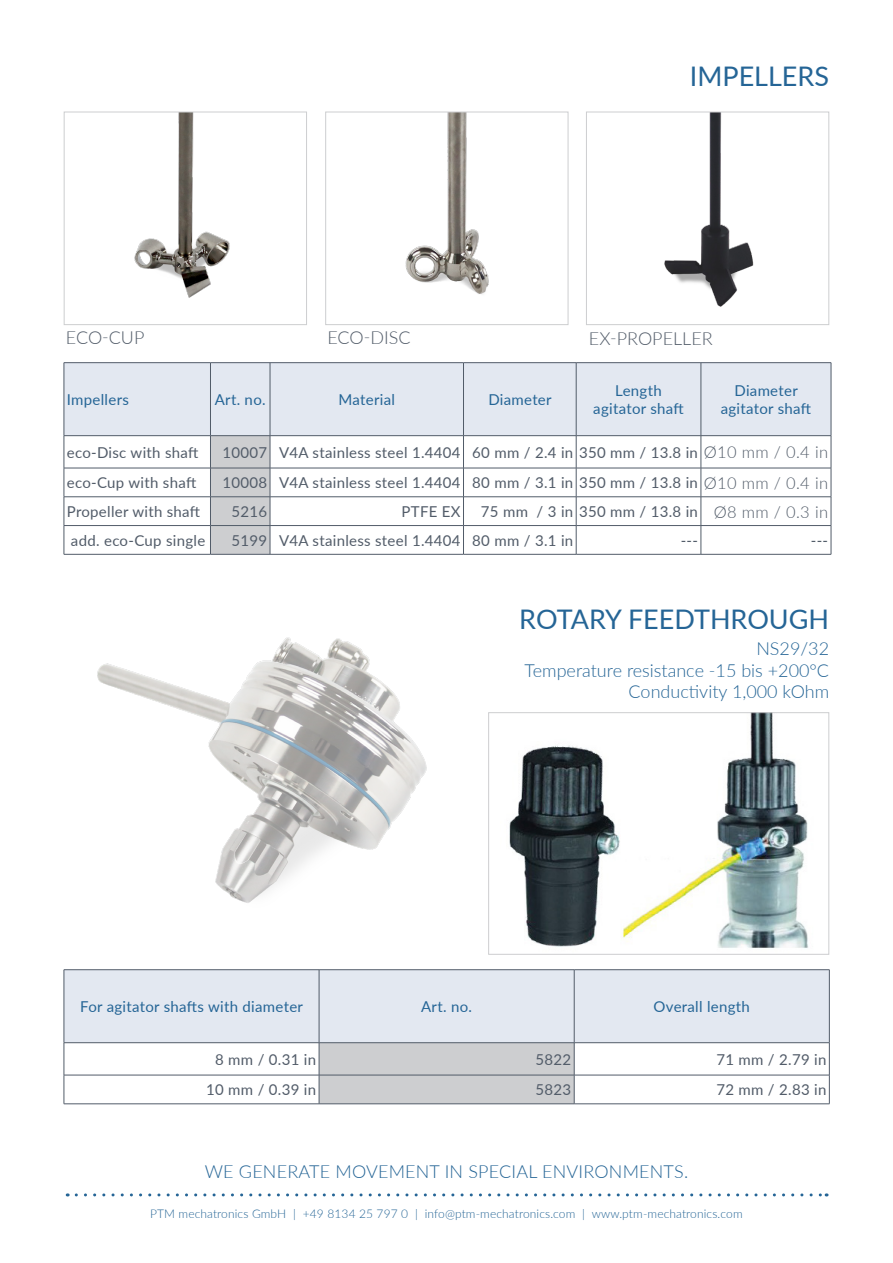
<style>
.page{position:relative;width:893px;height:1263px;background:#fff}
.page>*{position:absolute;margin:0;border:0;box-sizing:border-box;transform-origin:0 0}
.t1{font:27px "Lato";color:#256596}
.t2{font:300 18px "Lato";color:#256596}
.t3{font:300 18px "Lato";color:#525c69}
.Absatzformat_2{font:300 16.5px "Lato";color:#525c69}
.Absatzformat_2-2{font:15px "Lato";letter-spacing:.02em;color:#525c69}
.Absatzformat_2-3{font:15px "Lato";letter-spacing:.02em;color:#256596}
.t4{font:300 12px "Lato";letter-spacing:.01em;color:#256596}
.s1{font-weight:300;font-size:16.5px}
</style>
<div class="page">
<img style="left:134px;top:114px;width:96px;height:184px">
<div style="left:64px;top:112px;width:243px;height:213px;border:1px solid #cdced0"></div>
<img style="left:405px;top:114px;width:84px;height:180px">
<div style="left:325px;top:112px;width:243px;height:213px;border:1px solid #cdced0"></div>
<img style="left:664px;top:114px;width:90px;height:193px">
<div style="left:586px;top:112px;width:243px;height:213px;border:1px solid #cdced0"></div>
<img style="left:537px;top:714px;width:271px;height:234px">
<div style="left:488px;top:712px;width:341px;height:243px;border:1px solid #cdced0"></div>
<div style="left:65px;top:363px;width:766px;height:72px;background:#e3e8f1"></div>
<hr style="left:64px;top:436px;width:1px;height:32px;background:#525c69">
<hr style="left:463px;top:436px;width:1px;height:32px;background:#525c69">
<hr style="left:576px;top:436px;width:1px;height:32px;background:#525c69">
<hr style="left:701px;top:436px;width:1px;height:32px;background:#525c69">
<hr style="left:831px;top:436px;width:1px;height:32px;background:#525c69">
<hr style="left:64px;top:468px;width:146px;height:1px;background:#525c69">
<hr style="left:270px;top:468px;width:193px;height:1px;background:#525c69">
<hr style="left:463px;top:468px;width:113px;height:1px;background:#525c69">
<hr style="left:576px;top:468px;width:125px;height:1px;background:#525c69">
<hr style="left:701px;top:468px;width:130px;height:1px;background:#525c69">
<hr style="left:64px;top:496px;width:146px;height:1px;background:#525c69">
<hr style="left:270px;top:496px;width:193px;height:1px;background:#525c69">
<hr style="left:463px;top:496px;width:113px;height:1px;background:#525c69">
<hr style="left:576px;top:496px;width:125px;height:1px;background:#525c69">
<hr style="left:701px;top:496px;width:130px;height:1px;background:#525c69">
<hr style="left:64px;top:525px;width:146px;height:1px;background:#525c69">
<svg style="left:64px;top:468px;width:1px;height:86px"></svg>
<hr style="left:270px;top:525px;width:193px;height:1px;background:#525c69">
<svg style="left:210px;top:436px;width:61px;height:118px;background:#c5c7ca"></svg>
<hr style="left:463px;top:525px;width:113px;height:1px;background:#525c69">
<svg style="left:463px;top:468px;width:1px;height:86px"></svg>
<hr style="left:576px;top:525px;width:125px;height:1px;background:#525c69">
<svg style="left:576px;top:468px;width:1px;height:86px"></svg>
<hr style="left:701px;top:525px;width:130px;height:1px;background:#525c69">
<svg style="left:701px;top:468px;width:1px;height:86px"></svg>
<svg style="left:831px;top:468px;width:1px;height:86px"></svg>
<hr style="left:64px;top:554px;width:146px;height:1px;background:#525c69">
<hr style="left:210px;top:554px;width:60px;height:1px;background:#525c69">
<hr style="left:270px;top:554px;width:193px;height:1px;background:#525c69">
<hr style="left:463px;top:554px;width:113px;height:1px;background:#525c69">
<hr style="left:576px;top:554px;width:125px;height:1px;background:#525c69">
<hr style="left:701px;top:554px;width:130px;height:1px;background:#525c69">
<hr style="left:64px;top:362px;width:146px;height:1px;background:#525c69">
<hr style="left:64px;top:363px;width:1px;height:72px;background:#525c69">
<hr style="left:210px;top:362px;width:60px;height:1px;background:#525c69">
<hr style="left:210px;top:363px;width:1px;height:72px;background:#525c69">
<hr style="left:270px;top:362px;width:193px;height:1px;background:#525c69">
<hr style="left:270px;top:363px;width:1px;height:72px;background:#525c69">
<hr style="left:463px;top:362px;width:113px;height:1px;background:#525c69">
<hr style="left:463px;top:363px;width:1px;height:72px;background:#525c69">
<hr style="left:576px;top:362px;width:125px;height:1px;background:#525c69">
<hr style="left:576px;top:363px;width:1px;height:72px;background:#525c69">
<hr style="left:701px;top:362px;width:130px;height:1px;background:#525c69">
<hr style="left:701px;top:363px;width:1px;height:72px;background:#525c69">
<hr style="left:831px;top:363px;width:1px;height:72px;background:#525c69">
<hr style="left:64px;top:435px;width:146px;height:1px;background:#525c69">
<hr style="left:210px;top:435px;width:60px;height:1px;background:#525c69">
<hr style="left:270px;top:435px;width:193px;height:1px;background:#525c69">
<hr style="left:463px;top:435px;width:113px;height:1px;background:#525c69">
<hr style="left:576px;top:435px;width:125px;height:1px;background:#525c69">
<hr style="left:701px;top:435px;width:130px;height:1px;background:#525c69">
<div style="left:65px;top:970px;width:764px;height:72px;background:#e3e8f1"></div>
<hr style="left:64px;top:1043px;width:1px;height:32px;background:#525c69">
<hr style="left:829px;top:1043px;width:1px;height:32px;background:#525c69">
<hr style="left:64px;top:1075px;width:255px;height:1px;background:#525c69">
<svg style="left:64px;top:1075px;width:1px;height:28px"></svg>
<hr style="left:574px;top:1075px;width:255px;height:1px;background:#525c69">
<div style="left:319px;top:1043px;width:256px;height:60px;background:#cdced0"></div>
<svg style="left:829px;top:1075px;width:1px;height:29px"></svg>
<hr style="left:64px;top:1103px;width:255px;height:1px;background:#525c69">
<hr style="left:319px;top:1103px;width:255px;height:1px;background:#525c69">
<hr style="left:574px;top:1103px;width:255px;height:1px;background:#525c69">
<hr style="left:64px;top:969px;width:255px;height:1px;background:#525c69">
<hr style="left:64px;top:970px;width:1px;height:72px;background:#525c69">
<hr style="left:319px;top:969px;width:255px;height:1px;background:#525c69">
<hr style="left:319px;top:970px;width:1px;height:72px;background:#525c69">
<hr style="left:574px;top:969px;width:255px;height:1px;background:#525c69">
<hr style="left:574px;top:970px;width:1px;height:72px;background:#525c69">
<hr style="left:829px;top:970px;width:1px;height:72px;background:#525c69">
<hr style="left:64px;top:1042px;width:255px;height:1px;background:#525c69">
<hr style="left:319px;top:1042px;width:255px;height:1px;background:#525c69">
<hr style="left:574px;top:1042px;width:255px;height:1px;background:#525c69">
<img style="left:97px;top:637px;width:473px;height:306px">
<svg style="left:76px;top:1193px;width:751px;height:3px"></svg>
<p class="t1" style="left:690px;top:56px;width:141px">IMPELLERS</p>
<p class="t3" style="left:66px;top:325px;width:80px">ECO-CUP</p>
<p class="t3" style="left:327px;top:325px;width:85px">ECO-DISC</p>
<p class="t3" style="left:589px;top:326px;width:125px">EX-PROPELLER</p>
<p class="Absatzformat_2-3" style="left:67px;top:389px;width:64px">Impellers</p>
<p class="Absatzformat_2-3" style="left:215px;top:389px;width:52px">Art. no.</p>
<p class="Absatzformat_2-3" style="left:338px;top:389px;width:58px">Material</p>
<p class="Absatzformat_2-3" style="left:488px;top:389px;width:65px">Diameter</p>
<p class="Absatzformat_2-3" style="left:615px;top:380px;width:48px">Length</p>
<p class="Absatzformat_2-3" style="left:593px;top:398px;width:92px">agitator shaft</p>
<p class="Absatzformat_2-3" style="left:734px;top:380px;width:65px">Diameter</p>
<p class="Absatzformat_2-3" style="left:721px;top:398px;width:92px">agitator shaft</p>
<p class="Absatzformat_2-2" style="left:67px;top:442px;width:133px">eco-Disc with shaft</p>
<p class="Absatzformat_2-2" style="left:222px;top:442px;width:46px">10007</p>
<p class="Absatzformat_2-2" style="left:279px;top:442px;width:183px">V4A stainless steel 1.4404</p>
<p class="Absatzformat_2-2" style="left:472px;top:442px;width:357px">60 mm / 2.4 in 350 mm / 13.8 in <span class="s1">Ø10 mm / 0.4 in</span></p>
<p class="Absatzformat_2-2" style="left:67px;top:472px;width:131px">eco-Cup with shaft</p>
<p class="Absatzformat_2-2" style="left:222px;top:472px;width:46px">10008</p>
<p class="Absatzformat_2-2" style="left:279px;top:472px;width:183px">V4A stainless steel 1.4404</p>
<p class="Absatzformat_2-2" style="left:472px;top:472px;width:357px">80 mm / 3.1 in 350 mm / 13.8 in <span class="s1">Ø10 mm / 0.4 in</span></p>
<p class="Absatzformat_2-2" style="left:67px;top:501px;width:135px">Propeller with shaft</p>
<p class="Absatzformat_2-2" style="left:231px;top:501px;width:37px">5216</p>
<p class="Absatzformat_2-2" style="left:402px;top:501px;width:61px">PTFE EX</p>
<p class="Absatzformat_2-2" style="left:481px;top:501px;width:219px">75 mm / 3 in 350 mm / 13.8 in</p>
<p class="Absatzformat_2" style="left:714px;top:500px;width:116px">Ø8 mm / 0.3 in</p>
<p class="Absatzformat_2-2" style="left:71px;top:530px;width:136px">add. eco-Cup single</p>
<p class="Absatzformat_2-2" style="left:231px;top:530px;width:37px">5199</p>
<p class="Absatzformat_2-2" style="left:279px;top:530px;width:183px">V4A stainless steel 1.4404</p>
<p class="Absatzformat_2-2" style="left:472px;top:530px;width:103px">80 mm / 3.1 in</p>
<p class="Absatzformat_2-2" style="left:681px;top:530px;width:19px">---</p>
<p class="Absatzformat_2-2" style="left:811px;top:530px;width:19px">---</p>
<p class="t1" style="left:519px;top:600px;width:311px">ROTARY FEEDTHROUGH</p>
<p class="t2" style="left:756px;top:636px;width:74px">NS29/32</p>
<p class="t2" style="left:525px;top:658px;width:306px">Temperature resistance -15 bis +200°C</p>
<p class="t2" style="left:629px;top:679px;width:202px">Conductivity 1,000 kOhm</p>
<p class="Absatzformat_2-3" style="left:80px;top:996px;width:224px">For agitator shafts with diameter</p>
<p class="Absatzformat_2-3" style="left:421px;top:996px;width:52px">Art. no.</p>
<p class="Absatzformat_2-3" style="left:654px;top:996px;width:98px">Overall length</p>
<p class="Absatzformat_2-2" style="left:215px;top:1049px;width:103px">8 mm / 0.31 in</p>
<p class="Absatzformat_2-2" style="left:536px;top:1049px;width:37px">5822</p>
<p class="Absatzformat_2-2" style="left:716px;top:1049px;width:112px">71 mm / 2.79 in</p>
<p class="Absatzformat_2-2" style="left:206px;top:1079px;width:112px">10 mm / 0.39 in</p>
<p class="Absatzformat_2-2" style="left:536px;top:1079px;width:37px">5823</p>
<p class="Absatzformat_2-2" style="left:716px;top:1079px;width:112px">72 mm / 2.83 in</p>
<p class="t2" style="left:205px;top:1158px;width:485px">WE GENERATE MOVEMENT IN SPECIAL ENVIRONMENTS.</p>
<p class="t4" style="left:150px;top:1206px;width:594px">PTM mechatronics GmbH | +49 8134 25 797 0 | info@ptm-mechatronics.com | www.ptm-mechatronics.com</p>
</div>
